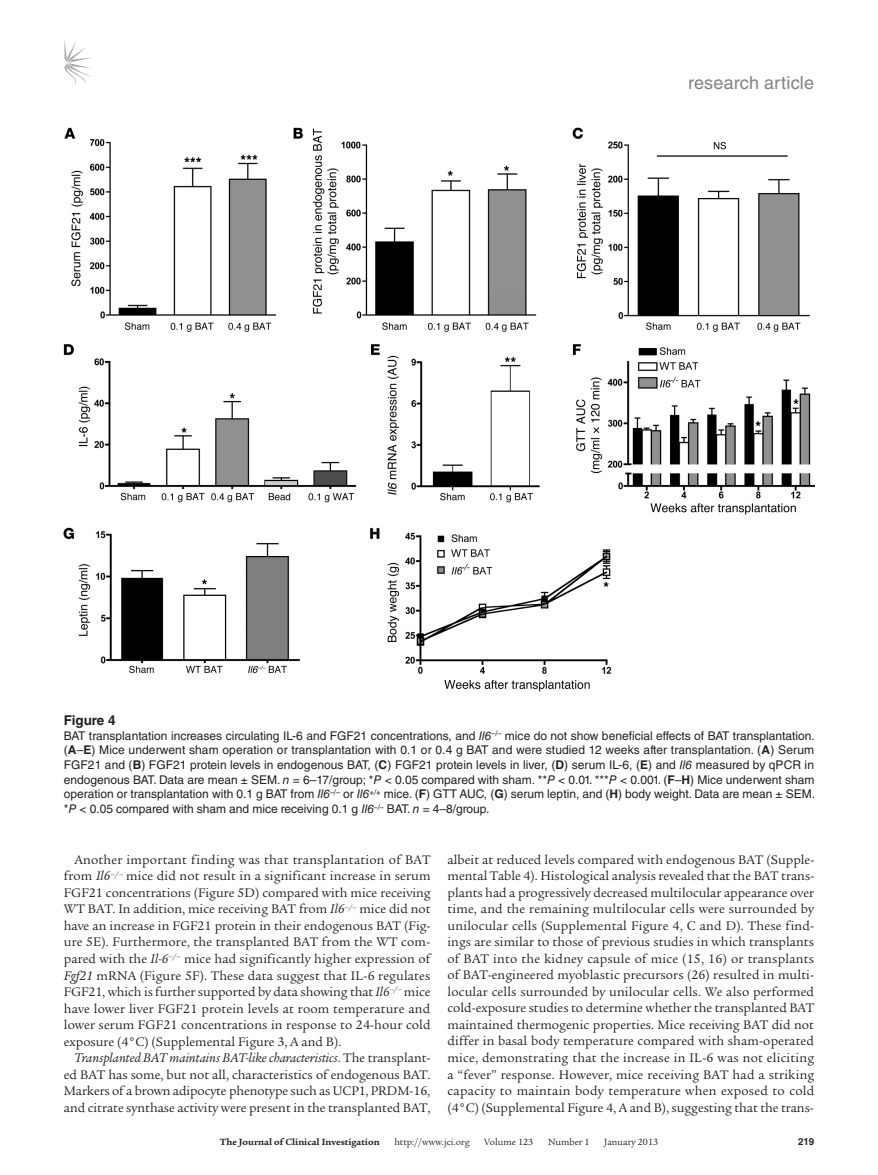
<style>
.page{position:relative;width:878px;height:1175px;background:#fff}
.page>*{position:absolute;margin:0;border:0;box-sizing:border-box;transform-origin:0 0}
.t1{font:18px "Helvetica LT Std";letter-spacing:.01em;color:#808285}
.t2{font:13.5px/16.5px "Legacy Serif Std";color:#231f20;text-align:justify}
.t3{font:700 13.5px "Helvetica LT Std";color:#231f20}
.t4{font:12px/14.7px "Helvetica LT Std";color:#231f20;text-align:justify}
.t5{font:9.75px "Legacy Serif Std";color:#231f20}
.t6{font:700 9.75px "Legacy Serif Std";color:#231f20}
.t7{font:700 9.75px "Helvetica LT Std";color:#231f20}
.s1{font-style:italic}
.s2{font-weight:700}
</style>
<div class="page">
<svg style="left:64px;top:40px;width:27px;height:45px"></svg>
<img style="left:64px;top:127px;width:750px;height:565px">
<h1 class="t1" style="left:688px;top:73px;width:127px">research article</h1>
<p class="t3" style="left:64px;top:712px;width:53px">Figure 4</p>
<p class="t4" style="left:64px;top:728px;width:752px">BAT transplantation increases circulating IL-6 and FGF21 concentrations, and <span class="s1">Il6</span><sup>–/–</sup> mice do not show beneficial effects of BAT transplantation. (<span class="s2">A</span>–<span class="s2">E</span>) Mice underwent sham operation or transplantation with 0.1 or 0.4 g BAT and were studied 12 weeks after transplantation. (<span class="s2">A</span>) Serum FGF21 and (<span class="s2">B</span>) FGF21 protein levels in endogenous BAT, (<span class="s2">C</span>) FGF21 protein levels in liver, (<span class="s2">D</span>) serum IL-6, (<span class="s2">E</span>) and <span class="s1">Il6</span> measured by qPCR in endogenous BAT. Data are mean ± SEM. <span class="s1">n</span> = 6–17/group; *<span class="s1">P</span> &lt; 0.05 compared with sham. **<span class="s1">P</span> &lt; 0.01. ***<span class="s1">P</span> &lt; 0.001. (<span class="s2">F</span>–<span class="s2">H</span>) Mice underwent sham operation or transplantation with 0.1 g BAT from <span class="s1">Il6</span><sup>–/–</sup> or <span class="s1">Il6</span><sup>+/+</sup> mice. (<span class="s2">F</span>) GTT AUC, (<span class="s2">G</span>) serum leptin, and (<span class="s2">H</span>) body weight. Data are mean ± SEM. *<span class="s1">P</span> &lt; 0.05 compared with sham and mice receiving 0.1 g <span class="s1">Il6</span><sup>–/–</sup> BAT. <span class="s1">n</span> = 4–8/group.</p>
<p class="t2" style="left:64px;top:851px;width:368px;text-indent:11px">Another important finding was that transplantation of BAT from <span class="s1">Il6</span><sup>–/–</sup> mice did not result in a significant increase in serum FGF21 concentrations (Figure 5D) compared with mice receiving WT BAT. In addition, mice receiving BAT from <span class="s1">Il6</span><sup>–/–</sup> mice did not have an increase in FGF21 protein in their endogenous BAT (Fig&shy;ure 5E). Furthermore, the transplanted BAT from the WT com&shy;pared with the <span class="s1">Il-6</span><sup>–/–</sup> mice had significantly higher expression of <span class="s1">Fgf21</span> mRNA (Figure 5F). These data suggest that IL-6 regulates FGF21, which is further supported by data showing that <span class="s1">Il6</span><sup>–/–</sup> mice have lower liver FGF21 protein levels at room temperature and lower serum FGF21 concentrations in response to 24-hour cold exposure (4°C) (Supplemental Figure 3, A and B).</p>
<p class="t2" style="left:64px;top:1049px;width:368px;text-indent:11px"><span class="s1">Transplanted BAT maintains BAT-like characteristics</span>. The transplant&shy;ed BAT has some, but not all, characteristics of endogenous BAT.<br>Markers of a brown adipocyte phenotype such as UCP1, PRDM-16, and citrate synthase activity were present in the transplanted BAT,</p>
<p class="t2" style="left:447px;top:851px;width:368px">albeit at reduced levels compared with endogenous BAT (Supple&shy;mental Table 4). Histological analysis revealed that the BAT trans&shy;plants had a progressively decreased multilocular appearance over time, and the remaining multilocular cells were surrounded by unilocular cells (Supplemental Figure 4, C and D). These find&shy;ings are similar to those of previous studies in which transplants of BAT into the kidney capsule of mice (15, 16) or transplants of BAT-engineered myoblastic precursors (26) resulted in multi&shy;locular cells surrounded by unilocular cells. We also performed cold-exposure studies to determine whether the transplanted BAT maintained thermogenic properties. Mice receiving BAT did not differ in basal body temperature compared with sham-operated mice, demonstrating that the increase in IL-6 was not eliciting a “fever” response. However, mice receiving BAT had a striking capacity to maintain body temperature when exposed to cold (4°C) (Supplemental Figure 4, A and B), suggesting that the trans-</p>
<p class="t6" style="left:220px;top:1135px;width:161px">The Journal of Clinical Investigation</p>
<p class="t5" style="left:394px;top:1136px;width:77px">http://www.jci.org</p>
<p class="t5" style="left:484px;top:1136px;width:50px">Volume 123</p>
<p class="t5" style="left:548px;top:1136px;width:43px">Number 1</p>
<p class="t5" style="left:604px;top:1136px;width:55px">January 2013</p>
<p class="t7" style="left:798px;top:1135px;width:17px">219</p>
</div>
